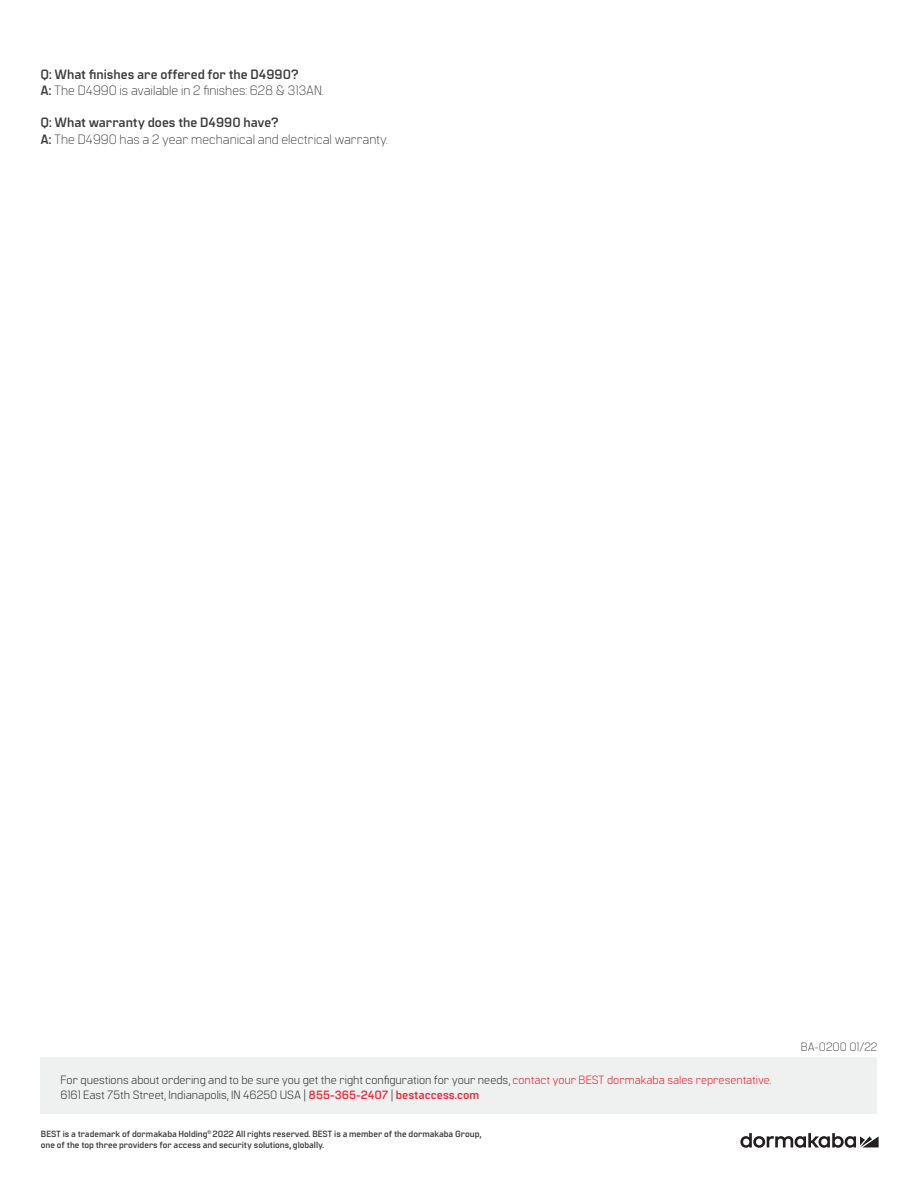
<style>
.page{position:relative;width:918px;height:1188px;background:#fff}
.page>*{position:absolute;margin:0;border:0;box-sizing:border-box;transform-origin:0 0}
.t1{font:300 13.5px/16.2px "Manifold CF";color:#3e3e3f}
.t2{font:12px/15px "Manifold CF";color:#3e3e3f}
.t3{font:300 12px "Manifold CF";color:#3e3e3f}
.t4{font:700 9px/10.8px "Manifold CF";color:#3e3e3f}
.s1{font-weight:700}
.s2{color:#ee2c3b}
.s3{font-weight:700;color:#ee2c3b}
</style>
<div class="page">
<div style="left:40px;top:1058px;width:838px;height:56px;background:#eff0f0"></div>
<svg style="left:740px;top:1133px;width:139px;height:15px"></svg>
<p class="t1" style="left:40px;top:66px;width:285px"><span class="s1">Q: What finishes are offered for the D4990?<br>A:</span> The D4990 is available in 2 finishes: 628 &amp; 313AN.</p>
<p class="t1" style="left:40px;top:115px;width:349px"><span class="s1">Q: What warranty does the D4990 have?<br>A:</span> The D4990 has a 2 year mechanical and electrical warranty.</p>
<p class="t2" style="left:60px;top:1073px;width:713px">For questions about ordering and to be sure you get the right configuration for your needs, <span class="s2">contact your BEST dormakaba sales representative.<br></span>6161 East 75th Street, Indianapolis, IN 46250 USA | <span class="s3">855-365-2407</span> | <span class="s3">bestaccess.com</span></p>
<p class="t4" style="left:41px;top:1129px;width:442px">BEST is a trademark of dormakaba Holding<sup>©</sup> 2022 All rights reserved. BEST is a member of the dormakaba Group, one of the top three providers for access and security solutions, globally.</p>
<p class="t3" style="left:801px;top:1040px;width:78px">BA-0200 01/22</p>
</div>
